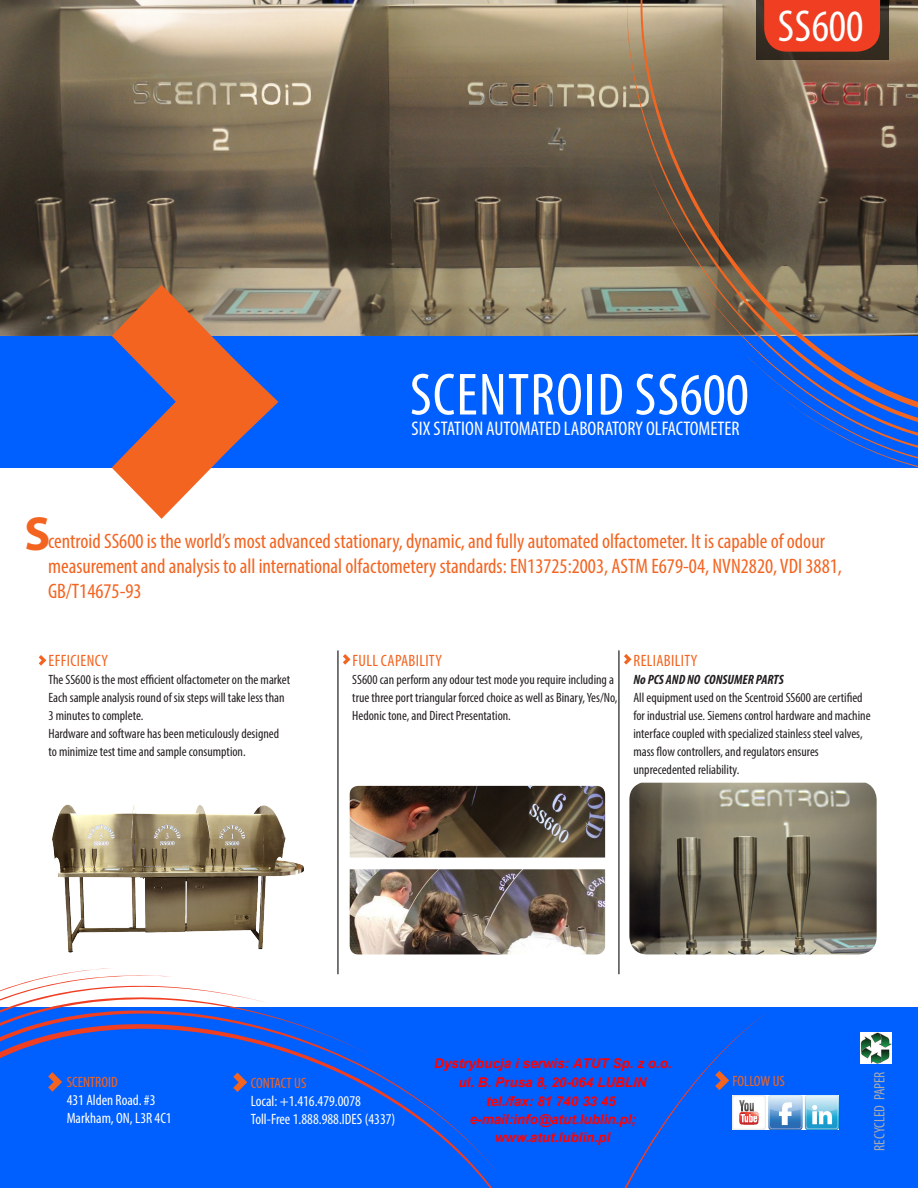
<style>
.page{position:relative;width:918px;height:1188px;background:#fff}
.page>*{position:absolute;margin:0;border:0;box-sizing:border-box;transform-origin:0 0}
.H1_Header{font:condensed 60px "Myriad Pro";letter-spacing:.02em;color:#fff}
.H3_Header{font:700 48px "Myriad Pro";color:#f36421}
.H1_Header-2{font:condensed 45px "Myriad Pro";letter-spacing:.005em;color:#fff}
.H3_Header-2{font:condensed 21px/25.2px "Myriad Pro";color:#f36421}
.H2_Header{font:condensed 19.8px "Myriad Pro";color:#fff}
.Main_Paragraph_Text{font:condensed 16.5px "Myriad Pro";letter-spacing:.02em;color:#f36421}
.Main_Paragraph_Text-2{font:condensed 15px/18px "Myriad Pro";color:#fff}
.Main_Paragraph_Text-3{font:condensed 15px "Myriad Pro";color:#f36421}
.Main_Paragraph_Text-4{font:condensed 15px "Myriad Pro";color:#a8a9ad}
.H2_Header-2{font:condensed 15px "Myriad Pro";color:#f36421}
.Main_Paragraph_Text-5{font:condensed 13.5px/18px "Myriad Pro";color:#231f20}
.t1{font:13.5px/19.4px "Arial";color:#f00;text-align:center}
.Main_Paragraph_Text-6{font:italic 700 condensed 13.5px "Myriad Pro";color:#231f20}
</style>
<div class="page">
<img style="left:0;top:0;width:626px;height:336px">
<div style="left:0;top:1007px;width:918px;height:181px;background:#0060ff"></div>
<img style="left:767px;top:1095px;width:72px;height:34px">
<svg style="left:371px;top:1070px;width:125px;height:118px"></svg>
<svg style="left:268px;top:1015px;width:103px;height:74px"></svg>
<svg style="left:175px;top:987px;width:93px;height:105px"></svg>
<svg style="left:0;top:968px;width:175px;height:124px"></svg>
<div style="left:0;top:336px;width:918px;height:132px;background:#0060ff"></div>
<svg style="left:112px;top:285px;width:166px;height:234px"></svg>
<svg style="left:626px;top:0;width:20px;height:336px;background:#80715a"></svg>
<svg style="left:646px;top:0;width:44px;height:336px;background:#7f6f58"></svg>
<svg style="left:690px;top:0;width:228px;height:339px;background:#7e604b"></svg>
<svg style="left:744px;top:16px;width:174px;height:373px;background:#7a574e"></svg>
<svg style="left:784px;top:111px;width:134px;height:356px"></svg>
<svg style="left:624px;top:1014px;width:143px;height:174px"></svg>
<svg style="left:39px;top:655px;width:7px;height:11px"></svg>
<svg style="left:343px;top:654px;width:7px;height:11px"></svg>
<hr style="left:337px;top:650px;width:2px;height:324px;background:#4b4c4d">
<hr style="left:618px;top:650px;width:2px;height:324px;background:#4b4c4d">
<svg style="left:624px;top:654px;width:8px;height:11px"></svg>
<img style="left:52px;top:804px;width:252px;height:149px">
<img style="left:350px;top:869px;width:255px;height:85px">
<img style="left:629px;top:783px;width:248px;height:171px">
<img style="left:860px;top:1033px;width:2px;height:30px">
<div style="left:861px;top:1034px;width:30px;height:29px;background:#fff;opacity:.75"></div>
<div style="left:862px;top:1033px;width:29px;height:30px;background:#231f20;opacity:.75"></div>
<img style="left:350px;top:786px;width:255px;height:72px">
<p class="H1_Header-2" style="left:778px;top:-1px;width:87px">SS600</p>
<p class="H1_Header" style="left:410px;top:358px;width:340px">SCENTROID SS600</p>
<p class="H2_Header" style="left:412px;top:416px;width:329px">SIX STATION AUTOMATED LABORATORY OLFACTOMETER</p>
<p class="H3_Header" style="left:25px;top:503px;width:27px">S</p>
<p class="H3_Header-2" style="left:48px;top:528px;width:795px">centroid SS600 is the world’s most advanced stationary, dynamic, and fully automated olfactometer. It is capable of odour measurement and analysis to all international olfactometery standards: EN13725:2003, ASTM E679-04, NVN2820, VDI 3881,<br>GB/T14675-93</p>
<p class="Main_Paragraph_Text" style="left:49px;top:651px;width:61px">EFFICIENCY</p>
<p class="Main_Paragraph_Text-5" style="left:48px;top:670px;width:243px">The SS600 is the most efficient olfactometer on the market</p>
<p class="Main_Paragraph_Text-5" style="left:48px;top:688px;width:238px">Each sample analysis round of six steps will take less than</p>
<p class="Main_Paragraph_Text-5" style="left:48px;top:706px;width:97px">3 minutes to complete.</p>
<p class="Main_Paragraph_Text-5" style="left:48px;top:724px;width:232px">Hardware and software has been meticulously designed</p>
<p class="Main_Paragraph_Text-5" style="left:48px;top:742px;width:199px">to minimize test time and sample consumption.</p>
<p class="Main_Paragraph_Text" style="left:352px;top:651px;width:91px">FULL CAPABILITY</p>
<p class="Main_Paragraph_Text-5" style="left:352px;top:670px;width:267px">SS600 can perform any odour test mode you require including a true three port triangular forced choice as well as Binary, Yes/No,<br>Hedonic tone, and Direct Presentation.</p>
<p class="Main_Paragraph_Text" style="left:634px;top:651px;width:65px">RELIABILITY</p>
<p class="Main_Paragraph_Text-6" style="left:633px;top:671px;width:152px">No PCS AND NO CONSUMER PARTS</p>
<p class="Main_Paragraph_Text-5" style="left:633px;top:688px;width:239px">All equipment used on the Scentroid SS600 are certified for industrial use. Siemens control hardware and machine interface coupled with specialized stainless steel valves, mass flow controllers, and regulators ensures</p>
<p class="Main_Paragraph_Text-5" style="left:633px;top:760px;width:107px">unprecedented reliability.</p>
<p class="H2_Header-2" style="left:67px;top:1073px;width:53px">SCENTROID</p>
<p class="Main_Paragraph_Text-2" style="left:67px;top:1091px;width:90px">431 Alden Road. #3</p>
<p class="Main_Paragraph_Text-2" style="left:67px;top:1109px;width:107px">Markham, ON, L3R 4C1</p>
<p class="Main_Paragraph_Text-3" style="left:251px;top:1074px;width:57px">CONTACT US</p>
<p class="Main_Paragraph_Text-2" style="left:251px;top:1092px;width:146px">Local: +1.416.479.0078<br>Toll-Free 1.888.988.IDES (4337)</p>
<p class="t1" style="left:434px;top:1054px;width:239px">Dystrybucja i serwis: ATUT Sp. z o.o. ul. B. Prusa 8, 20-064 LUBLIN tel./fax: 81 740 33 45</p>
<p class="t1" style="left:470px;top:1112px;width:168px;line-height:17.7px">e-mail:info@atut.lublin.pl; www.atut.lublin.pl</p>
<p class="Main_Paragraph_Text-3" style="left:732px;top:1072px;width:54px">FOLLOW US</p>
<p class="Main_Paragraph_Text-4" style="left:870px;top:1151px;width:81px;rotate:-90deg">RECYCLED PAPER</p>
</div>
